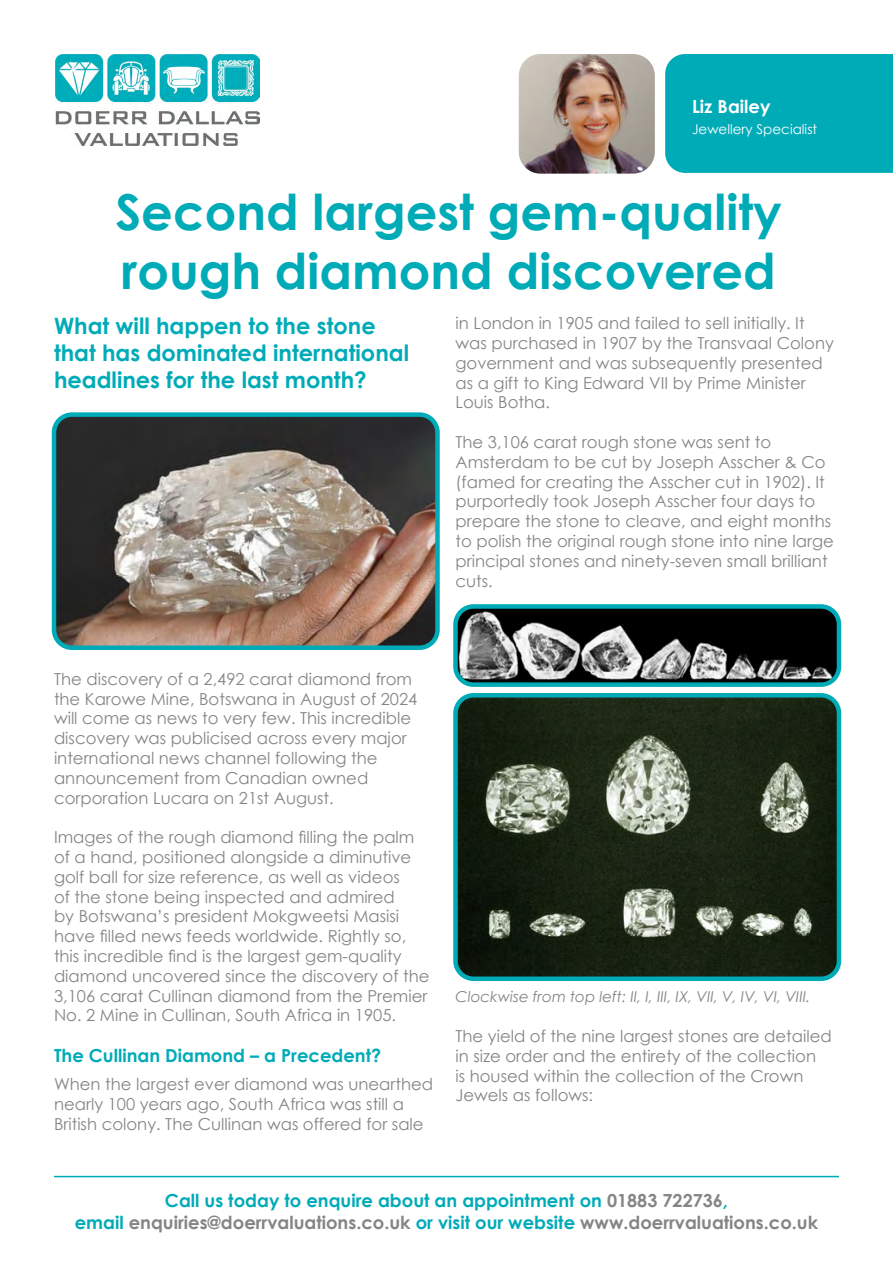
<style>
.page{position:relative;width:893px;height:1263px;background:#fff}
.page>*{position:absolute;margin:0;border:0;box-sizing:border-box;transform-origin:0 0}
.t1{font:700 49.5px/59.4px "Century Gothic";color:#00abb8}
.t2{font:700 22.5px/27px "Century Gothic";color:#00abb8}
.t3{font:700 18px/21.6px "Century Gothic";color:#858585;text-align:center}
.t4{font:700 18px "Century Gothic";color:#00abb8}
.t5{font:700 18px "Century Gothic";color:#fff}
.t6{font:16.5px/19.8px "Century Gothic";color:#858585}
.t7{font:italic 15px "Century Gothic";color:#858585}
.t8{font:13.5px "Century Gothic";color:#fff}
.s1{color:#00abb8}
</style>
<div class="page">
<hr style="left:54px;top:1176px;width:785px;height:1px;background:#00abb8">
<img style="left:56px;top:54px;width:204px;height:92px">
<div style="left:665px;top:54px;width:228px;height:119px;background:#00abb8"></div>
<img style="left:519px;top:54px;width:136px;height:120px">
<img style="left:57px;top:417px;width:378px;height:228px">
<div style="left:52px;top:412px;width:388px;height:238px;border:4px solid #00abb8;border-radius:18px"></div>
<img style="left:458px;top:609px;width:378px;height:73px">
<div style="left:453px;top:604px;width:388px;height:83px;border:4px solid #00abb8;border-radius:18px"></div>
<img style="left:458px;top:698px;width:378px;height:278px">
<div style="left:453px;top:693px;width:388px;height:288px;border:4px solid #00abb8;border-radius:18px"></div>
<p class="t5" style="left:692px;top:93px;width:80px">Liz Bailey</p>
<p class="t8" style="left:692px;top:120px;width:127px">Jewellery Specialist</p>
<h1 class="t1" style="left:116px;top:180px;width:668px">Second largest gem-quality rough diamond discovered</h1>
<h2 class="t2" style="left:54px;top:311px;width:357px">What will happen to the stone that has dominated international headlines for the last month?</h2>
<p class="t6" style="left:455px;top:313px;width:380px">in London in 1905 and failed to sell initially. It was purchased in 1907 by the Transvaal Colony government and was subsequently presented as a gift to King Edward VII by Prime Minister Louis Botha.</p>
<p class="t6" style="left:455px;top:432px;width:380px">The 3,106 carat rough stone was sent to Amsterdam to be cut by Joseph Asscher &amp; Co (famed for creating the Asscher cut in 1902). It purportedly took Joseph Asscher four days to prepare the stone to cleave, and eight months to polish the original rough stone into nine large principal stones and ninety-seven small brilliant cuts.</p>
<p class="t6" style="left:54px;top:669px;width:365px">The discovery of a 2,492 carat diamond from the Karowe Mine, Botswana in August of 2024 will come as news to very few. This incredible discovery was publicised across every major international news channel following the announcement from Canadian owned corporation Lucara on 21st August.</p>
<p class="t6" style="left:54px;top:827px;width:377px">Images of the rough diamond filling the palm of a hand, positioned alongside a diminutive golf ball for size reference, as well as videos<br>of the stone being inspected and admired<br>by Botswana’s president Mokgweetsi Masisi have filled news feeds worldwide. Rightly so, this incredible find is the largest gem-quality diamond uncovered since the discovery of the 3,106 carat Cullinan diamond from the Premier No. 2 Mine in Cullinan, South Africa in 1905.</p>
<p class="t4" style="left:54px;top:1042px;width:329px">The Cullinan Diamond – a Precedent?</p>
<p class="t6" style="left:54px;top:1074px;width:381px">When the largest ever diamond was unearthed nearly 100 years ago, South Africa was still a<br>British colony. The Cullinan was offered for sale</p>
<p class="t7" style="left:455px;top:986px;width:356px">Clockwise from top left: II, I, III, IX, VII, V, IV, VI, VIII.</p>
<p class="t6" style="left:455px;top:1026px;width:378px">The yield of the nine largest stones are detailed in size order and the entirety of the collection<br>is housed within the collection of the Crown Jewels as follows:</p>
<p class="t3" style="left:75px;top:1189px;width:745px"><span class="s1">Call us today to enquire about an appointment on</span> 01883 722736<span class="s1">,<br>email</span> enquiries@doerrvaluations.co.uk <span class="s1">or visit our website</span> www.doerrvaluations.co.uk</p>
</div>
